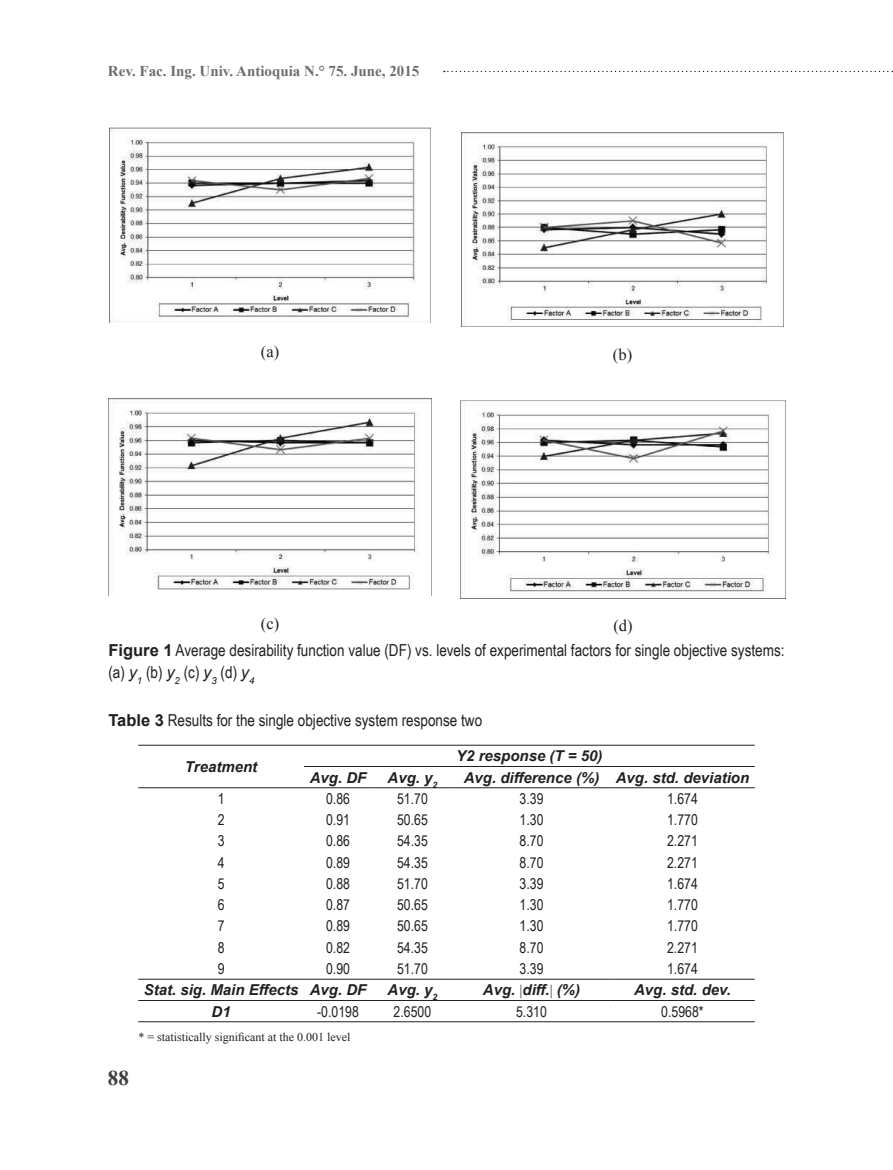
<style>
.page{position:relative;width:893px;height:1170px;background:#fff}
.page>*{position:absolute;margin:0;border:0;box-sizing:border-box;transform-origin:0 0}
.t1{font:700 21px "Times New Roman";color:#3e3e3f}
.t2{font:16.5px/22.5px "Arial Narrow";color:#231f20}
.t3{font:16.5px "Times New Roman";color:#231f20}
.t4{font:15px "Arial Narrow";color:#231f20}
.t5{font:italic 700 15px "Arial";color:#231f20}
.t6{font:700 15px "Times New Roman";color:#6c6d70}
.t7{font:12px "Times New Roman";color:#231f20}
.s1{font-family:"Arial";font-weight:700}
.s2{font-family:"Arial";font-style:italic}
</style>
<div class="page">
<svg style="left:444px;top:71px;width:449px;height:1px"></svg>
<img style="left:110px;top:128px;width:320px;height:195px">
<img style="left:462px;top:133px;width:321px;height:194px">
<img style="left:108px;top:399px;width:324px;height:196px">
<img style="left:460px;top:400px;width:326px;height:198px">
<hr style="left:138px;top:744px;width:166px;height:1px;background:#231f20">
<hr style="left:304px;top:744px;width:68px;height:1px;background:#231f20">
<hr style="left:372px;top:744px;width:81px;height:1px;background:#231f20">
<hr style="left:453px;top:744px;width:157px;height:1px;background:#231f20">
<hr style="left:610px;top:744px;width:145px;height:1px;background:#231f20">
<hr style="left:304px;top:766px;width:68px;height:1px;background:#231f20">
<hr style="left:372px;top:766px;width:81px;height:1px;background:#231f20">
<hr style="left:453px;top:766px;width:157px;height:1px;background:#231f20">
<hr style="left:610px;top:766px;width:145px;height:1px;background:#231f20">
<hr style="left:138px;top:787px;width:166px;height:1px;background:#231f20">
<hr style="left:304px;top:787px;width:68px;height:1px;background:#231f20">
<hr style="left:372px;top:787px;width:81px;height:1px;background:#231f20">
<hr style="left:453px;top:787px;width:157px;height:1px;background:#231f20">
<hr style="left:610px;top:787px;width:145px;height:1px;background:#231f20">
<hr style="left:138px;top:978px;width:166px;height:1px;background:#231f20">
<hr style="left:304px;top:978px;width:68px;height:1px;background:#231f20">
<hr style="left:372px;top:978px;width:81px;height:1px;background:#231f20">
<hr style="left:453px;top:978px;width:157px;height:1px;background:#231f20">
<hr style="left:610px;top:978px;width:145px;height:1px;background:#231f20">
<hr style="left:138px;top:1000px;width:166px;height:1px;background:#231f20">
<hr style="left:304px;top:1000px;width:68px;height:1px;background:#231f20">
<hr style="left:372px;top:1000px;width:81px;height:1px;background:#231f20">
<hr style="left:453px;top:1000px;width:157px;height:1px;background:#231f20">
<hr style="left:610px;top:1000px;width:145px;height:1px;background:#231f20">
<hr style="left:138px;top:1021px;width:166px;height:1px;background:#231f20">
<hr style="left:304px;top:1021px;width:68px;height:1px;background:#231f20">
<hr style="left:372px;top:1021px;width:81px;height:1px;background:#231f20">
<hr style="left:453px;top:1021px;width:157px;height:1px;background:#231f20">
<hr style="left:610px;top:1021px;width:145px;height:1px;background:#231f20">
<p class="t6" style="left:108px;top:60px;width:313px">Rev. Fac. Ing. Univ. Antioquia N.° 75. June, 2015</p>
<p class="t3" style="left:261px;top:341px;width:20px">(a)</p>
<p class="t3" style="left:613px;top:343px;width:21px">(b)</p>
<p class="t3" style="left:261px;top:612px;width:20px">(c)</p>
<p class="t3" style="left:613px;top:614px;width:21px">(d)</p>
<p class="t2" style="left:108px;top:637px;width:678px"><span class="s1">Figure 1</span> Average desirability function value (DF) vs. levels of experimental factors for single objective systems: (a) <span class="s2">y</span><sub>1</sub> (b) <span class="s2">y</span><sub>2</sub> (c) <span class="s2">y</span><sub>3</sub> (d) <span class="s2">y</span><sub>4</sub></p>
<p class="t2" style="left:108px;top:708px;width:375px"><span class="s1">Table 3</span> Results for the single objective system response two</p>
<p class="t5" style="left:185px;top:756px;width:74px">Treatment</p>
<p class="t5" style="left:456px;top:746px;width:148px">Y2 response (T = 50)</p>
<p class="t5" style="left:310px;top:767px;width:58px">Avg. DF</p>
<p class="t5" style="left:387px;top:767px;width:51px">Avg. y<sub>2</sub></p>
<p class="t5" style="left:464px;top:767px;width:287px">Avg. difference (%) Avg. std. deviation</p>
<h1 class="t1" style="left:108px;top:1062px;width:22px">88</h1>
<p class="t4" style="left:218px;top:787px;width:8px">1</p>
<p class="t4" style="left:326px;top:787px;width:25px">0.86</p>
<p class="t4" style="left:397px;top:787px;width:32px">51.70</p>
<p class="t4" style="left:520px;top:787px;width:25px">3.39</p>
<p class="t4" style="left:667px;top:787px;width:32px">1.674</p>
<p class="t4" style="left:218px;top:808px;width:8px">2</p>
<p class="t4" style="left:326px;top:808px;width:25px">0.91</p>
<p class="t4" style="left:397px;top:808px;width:32px">50.65</p>
<p class="t4" style="left:520px;top:808px;width:25px">1.30</p>
<p class="t4" style="left:667px;top:808px;width:32px">1.770</p>
<p class="t4" style="left:218px;top:830px;width:8px">3</p>
<p class="t4" style="left:326px;top:830px;width:25px">0.86</p>
<p class="t4" style="left:397px;top:830px;width:32px">54.35</p>
<p class="t4" style="left:520px;top:830px;width:25px">8.70</p>
<p class="t4" style="left:667px;top:830px;width:32px">2.271</p>
<p class="t4" style="left:218px;top:851px;width:8px">4</p>
<p class="t4" style="left:326px;top:851px;width:25px">0.89</p>
<p class="t4" style="left:397px;top:851px;width:32px">54.35</p>
<p class="t4" style="left:520px;top:851px;width:25px">8.70</p>
<p class="t4" style="left:667px;top:851px;width:32px">2.271</p>
<p class="t4" style="left:218px;top:872px;width:8px">5</p>
<p class="t4" style="left:326px;top:872px;width:25px">0.88</p>
<p class="t4" style="left:397px;top:872px;width:32px">51.70</p>
<p class="t4" style="left:520px;top:872px;width:25px">3.39</p>
<p class="t4" style="left:667px;top:872px;width:32px">1.674</p>
<p class="t4" style="left:218px;top:893px;width:8px">6</p>
<p class="t4" style="left:326px;top:893px;width:25px">0.87</p>
<p class="t4" style="left:397px;top:893px;width:32px">50.65</p>
<p class="t4" style="left:520px;top:893px;width:25px">1.30</p>
<p class="t4" style="left:667px;top:893px;width:32px">1.770</p>
<p class="t4" style="left:218px;top:915px;width:8px">7</p>
<p class="t4" style="left:326px;top:915px;width:25px">0.89</p>
<p class="t4" style="left:397px;top:915px;width:32px">50.65</p>
<p class="t4" style="left:520px;top:915px;width:25px">1.30</p>
<p class="t4" style="left:667px;top:915px;width:32px">1.770</p>
<p class="t4" style="left:218px;top:936px;width:8px">8</p>
<p class="t4" style="left:326px;top:936px;width:25px">0.82</p>
<p class="t4" style="left:397px;top:936px;width:32px">54.35</p>
<p class="t4" style="left:520px;top:936px;width:25px">8.70</p>
<p class="t4" style="left:667px;top:936px;width:32px">2.271</p>
<p class="t4" style="left:218px;top:957px;width:8px">9</p>
<p class="t4" style="left:326px;top:957px;width:25px">0.90</p>
<p class="t4" style="left:397px;top:957px;width:32px">51.70</p>
<p class="t4" style="left:520px;top:957px;width:25px">3.39</p>
<p class="t4" style="left:667px;top:957px;width:32px">1.674</p>
<p class="t5" style="left:144px;top:979px;width:224px">Stat. sig. Main Effects Avg. DF</p>
<p class="t5" style="left:388px;top:979px;width:51px">Avg. y<sub>2</sub></p>
<p class="t5" style="left:483px;top:979px;width:99px">Avg. diff. (%)</p>
<p class="t5" style="left:634px;top:979px;width:98px">Avg. std. dev.</p>
<p class="t5" style="left:212px;top:1001px;width:21px">D1</p>
<p class="t4" style="left:317px;top:1000px;width:43px">-0.0198</p>
<p class="t4" style="left:394px;top:1000px;width:39px">2.6500</p>
<p class="t4" style="left:516px;top:1000px;width:32px">5.310</p>
<p class="t4" style="left:661px;top:1000px;width:44px">0.5968*</p>
<p class="t7" style="left:138px;top:1028px;width:214px">* = statistically significant at the 0.001 level</p>
</div>
